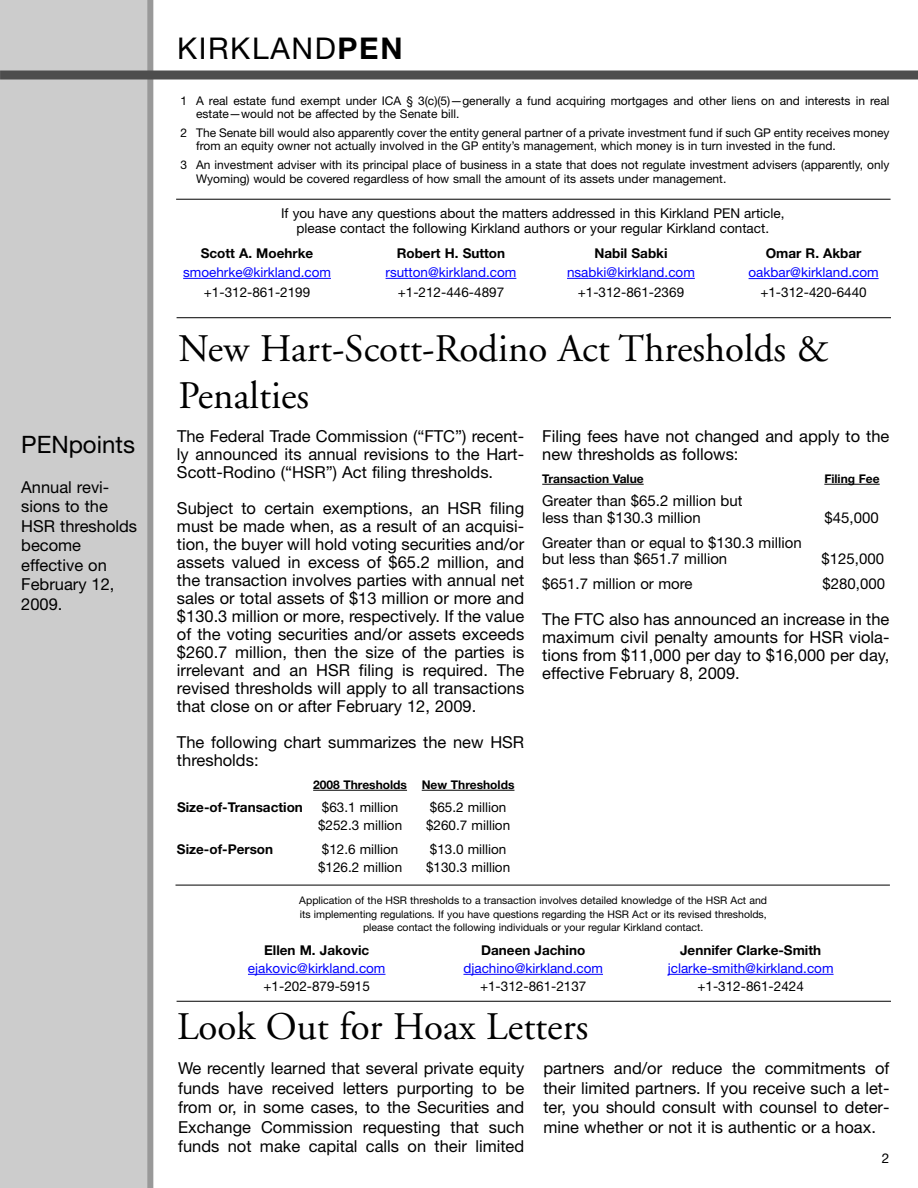
<style>
.page{position:relative;width:918px;height:1188px;background:#fff}
.page>*{position:absolute;margin:0;border:0;box-sizing:border-box;transform-origin:0 0}
.t1{font:39px/46.8px "Adobe Garamond";color:#000}
.t2{font:30px "Helvetica Neue LT Std";letter-spacing:.055em;color:#000}
.t3{font:24px "Helvetica Neue LT Std";color:#000}
.t4{font:16.5px/18px "Helvetica Neue LT Std";color:#000;text-align:justify}
.t5{font:15px/16.5px "Helvetica Neue LT Std";color:#000}
.t6{font:13.5px/15px "Helvetica Neue LT Std";color:#000;text-align:center}
.t7{font:13.5px "Helvetica Neue LT Std";color:#00f}
.t8{font:700 13.5px "Helvetica Neue LT Std";color:#000}
.t9{font:12px/13.5px "Helvetica Neue LT Std";color:#000}
.t10{font:700 12px "Helvetica Neue LT Std";color:#000}
.t11{font:10.5px/13.5px "Helvetica Neue LT Std";color:#000;text-align:center}
.s1{font-weight:700}
</style>
<div class="page">
<div style="left:0;top:0;width:148px;height:1188px;background:#ccc"></div>
<div style="left:147px;top:0;width:6px;height:1188px;background:#999"></div>
<div style="left:0;top:71px;width:918px;height:9px;background:#4d4d4d"></div>
<hr style="left:183px;top:278px;width:148px;height:1px;background:#00f">
<hr style="left:386px;top:278px;width:130px;height:1px;background:#00f">
<hr style="left:567px;top:278px;width:128px;height:1px;background:#00f">
<hr style="left:176px;top:199px;width:715px;height:1px;background:#000">
<hr style="left:177px;top:317px;width:714px;height:1px;background:#000">
<hr style="left:749px;top:278px;width:130px;height:1px;background:#00f">
<hr style="left:176px;top:885px;width:714px;height:1px;background:#000">
<hr style="left:313px;top:790px;width:94px;height:1px;background:#000">
<hr style="left:422px;top:790px;width:92px;height:1px;background:#000">
<hr style="left:542px;top:484px;width:102px;height:1px;background:#000">
<hr style="left:824px;top:484px;width:56px;height:1px;background:#000">
<hr style="left:248px;top:974px;width:138px;height:1px;background:#00f">
<hr style="left:463px;top:974px;width:140px;height:1px;background:#00f">
<hr style="left:668px;top:974px;width:166px;height:1px;background:#00f">
<hr style="left:177px;top:1001px;width:714px;height:1px;background:#000">
<h3 class="t3" style="left:21px;top:436px;width:115px">PENpoints</h3>
<p class="t4" style="left:21px;top:479px;width:117px;line-height:19.5px;text-align:left">Annual revi&shy;sions to the<br>HSR thresholds become effective on<br>February 12,<br>2009.</p>
<h2 class="t2" style="left:177px;top:38px;width:227px">KIRKLAND<span class="s1">PEN</span></h2>
<p class="t9" style="left:196px;top:95px;width:695px;text-indent:-16px">1 A real estate fund exempt under ICA § 3(c)(5)—generally a fund acquiring mortgages and other liens on and interests in real estate—would not be affected by the Senate bill.</p>
<p class="t9" style="left:196px;top:127px;width:695px;text-indent:-16px">2 The Senate bill would also apparently cover the entity general partner of a private investment fund if such GP entity receives money from an equity owner not actually involved in the GP entity’s management, which money is in turn invested in the fund.</p>
<p class="t9" style="left:196px;top:160px;width:695px;text-indent:-16px">3 An investment adviser with its principal place of business in a state that does not regulate investment advisers (apparently, only<br>Wyoming) would be covered regardless of how small the amount of its assets under management.</p>
<p class="t6" style="left:281px;top:207px;width:505px">If you have any questions about the matters addressed in this Kirkland PEN article, please contact the following Kirkland authors or your regular Kirkland contact.</p>
<p class="t8" style="left:201px;top:248px;width:114px">Scott A. Moehrke</p>
<p class="t7" style="left:183px;top:267px;width:149px">smoehrke@kirkland.com</p>
<p class="t6" style="left:204px;top:286px;width:108px">+1-312-861-2199</p>
<p class="t8" style="left:397px;top:248px;width:110px">Robert H. Sutton</p>
<p class="t7" style="left:386px;top:267px;width:132px">rsutton@kirkland.com</p>
<p class="t6" style="left:398px;top:286px;width:108px">+1-212-446-4897</p>
<p class="t8" style="left:594px;top:248px;width:75px">Nabil Sabki</p>
<p class="t7" style="left:567px;top:267px;width:129px">nsabki@kirkland.com</p>
<p class="t6" style="left:578px;top:286px;width:108px">+1-312-861-2369</p>
<p class="t8" style="left:766px;top:248px;width:97px">Omar R. Akbar</p>
<p class="t7" style="left:749px;top:268px;width:132px">oakbar@kirkland.com</p>
<p class="t6" style="left:760px;top:286px;width:108px">+1-312-420-6440</p>
<h1 class="t1" style="left:178px;top:329px;width:652px">New Hart-Scott-Rodino Act Thresholds &amp;<br>Penalties</h1>
<p class="t4" style="left:177px;top:428px;width:349px">The Federal Trade Commission (“FTC”) recent&shy;ly announced its annual revisions to the Hart-Scott-Rodino (“HSR”) Act filing thresholds.</p>
<p class="t4" style="left:177px;top:500px;width:349px">Subject to certain exemptions, an HSR filing must be made when, as a result of an acquisi&shy;tion, the buyer will hold voting securities and/or assets valued in excess of $65.2 million, and the transaction involves parties with annual net sales or total assets of $13 million or more and $130.3 million or more, respectively. If the value of the voting securities and/or assets exceeds $260.7 million, then the size of the parties is irrelevant and an HSR filing is required. The revised thresholds will apply to all transactions that close on or after February 12, 2009.</p>
<p class="t4" style="left:177px;top:734px;width:349px">The following chart summarizes the new HSR thresholds:</p>
<p class="t10" style="left:313px;top:780px;width:203px">2008 Thresholds New Thresholds</p>
<p class="t8" style="left:177px;top:803px;width:127px">Size-of-Transaction</p>
<p class="t6" style="left:322px;top:801px;width:78px">$63.1 million</p>
<p class="t6" style="left:430px;top:801px;width:78px">$65.2 million</p>
<p class="t6" style="left:318px;top:819px;width:86px">$252.3 million</p>
<p class="t6" style="left:426px;top:819px;width:86px">$260.7 million</p>
<p class="t8" style="left:177px;top:844px;width:98px">Size-of-Person</p>
<p class="t6" style="left:322px;top:843px;width:78px">$12.6 million</p>
<p class="t6" style="left:430px;top:843px;width:78px">$13.0 million</p>
<p class="t6" style="left:318px;top:861px;width:86px">$126.2 million</p>
<p class="t6" style="left:426px;top:861px;width:86px">$130.3 million</p>
<p class="t4" style="left:542px;top:428px;width:349px">Filing fees have not changed and apply to the new thresholds as follows:</p>
<p class="t10" style="left:542px;top:474px;width:103px">Transaction Value</p>
<p class="t10" style="left:824px;top:474px;width:57px">Filing Fee</p>
<p class="t5" style="left:542px;top:494px;width:202px">Greater than $65.2 million but less than $130.3 million</p>
<p class="t5" style="left:825px;top:511px;width:56px">$45,000</p>
<p class="t5" style="left:542px;top:536px;width:261px">Greater than or equal to $130.3 million but less than $651.7 million</p>
<p class="t5" style="left:821px;top:552px;width:64px">$125,000</p>
<p class="t5" style="left:542px;top:577px;width:152px">$651.7 million or more</p>
<p class="t5" style="left:823px;top:577px;width:64px">$280,000</p>
<p class="t4" style="left:542px;top:612px;width:349px">The FTC also has announced an increase in the maximum civil penalty amounts for HSR viola&shy;tions from $11,000 per day to $16,000 per day, effective February 8, 2009.</p>
<p class="t11" style="left:299px;top:895px;width:469px">Application of the HSR thresholds to a transaction involves detailed knowledge of the HSR Act and its implementing regulations. If you have questions regarding the HSR Act or its revised thresholds, please contact the following individuals or your regular Kirkland contact.</p>
<p class="t8" style="left:264px;top:945px;width:107px">Ellen M. Jakovic</p>
<p class="t7" style="left:248px;top:963px;width:139px">ejakovic@kirkland.com</p>
<p class="t6" style="left:264px;top:980px;width:108px">+1-202-879-5915</p>
<p class="t8" style="left:680px;top:945px;width:143px">Jennifer Clarke-Smith</p>
<p class="t7" style="left:668px;top:963px;width:167px">jclarke-smith@kirkland.com</p>
<p class="t6" style="left:697px;top:980px;width:108px">+1-312-861-2424</p>
<p class="t8" style="left:481px;top:945px;width:106px">Daneen Jachino</p>
<p class="t7" style="left:463px;top:963px;width:141px">djachino@kirkland.com</p>
<p class="t6" style="left:480px;top:980px;width:108px">+1-312-861-2137</p>
<h1 class="t1" style="left:177px;top:1007px;width:413px">Look Out for Hoax Letters</h1>
<p class="t4" style="left:178px;top:1060px;width:348px;line-height:19.5px">We recently learned that several private equity funds have received letters purporting to be from or, in some cases, to the Securities and Exchange Commission requesting that such funds not make capital calls on their limited</p>
<p class="t4" style="left:543px;top:1060px;width:348px;line-height:19.5px">partners and/or reduce the commitments of their limited partners. If you receive such a let&shy;ter, you should consult with counsel to deter&shy;mine whether or not it is authentic or a hoax.</p>
<p class="t6" style="left:882px;top:1152px;width:9px">2</p>
</div>
